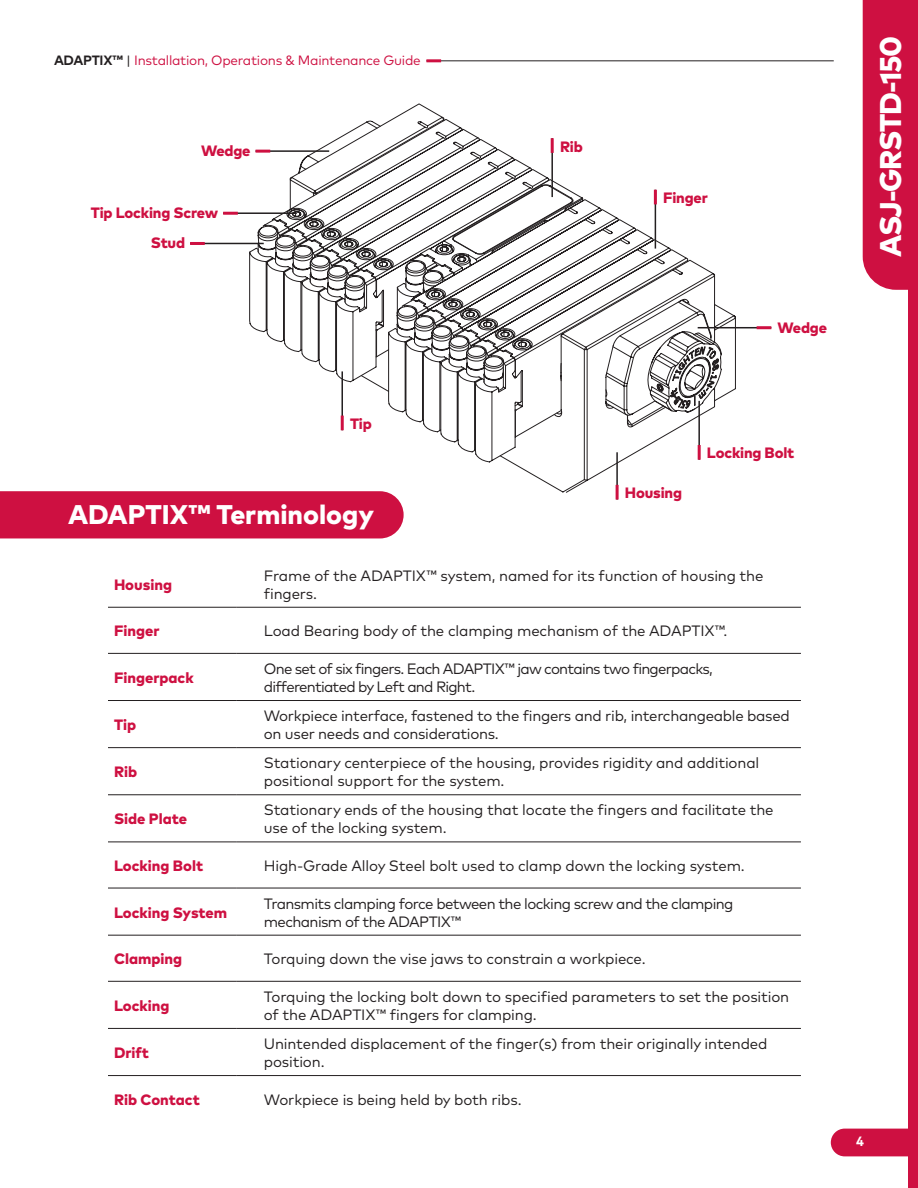
<style>
.page{position:relative;width:918px;height:1188px;background:#fff}
.page>*{position:absolute;margin:0;border:0;box-sizing:border-box;transform-origin:0 0}
.t1{font:800 30px "Mark Pro";letter-spacing:-.045em;color:#fff}
.t2{font:800 27px "Mark Pro";color:#fff}
.t3{font:15px/18px "Mark Pro";letter-spacing:-.01em;color:#231f20}
.t4{font:800 15px "Mark Pro";color:#ce1041}
.t5{font:15px/18px "Mark Pro";letter-spacing:-.05em;color:#231f20}
.t6{font:15px/18px "Mark Pro";letter-spacing:-.04em;color:#231f20}
.t7{font:13.5px "Mark Pro";letter-spacing:-.02em;color:#ce1041}
.t8{font:700 13.5px "Mark Pro";color:#fff}
.s1{font-weight:700;color:#231f20}
.s2{color:#231f20}
</style>
<div class="page">
<hr style="left:426px;top:60px;width:408px;height:1px;background:#231f20">
<hr style="left:426px;top:59px;width:15px;height:3px;background:#ce1041">
<div style="left:863px;top:0;width:45px;height:290px;background:#ce1041"></div>
<div style="left:908px;top:0;width:10px;height:1188px;background:#ce1041"></div>
<div style="left:0;top:491px;width:404px;height:47px;background:#ce1041"></div>
<svg style="left:290px;top:104px;width:446px;height:389px"></svg>
<svg style="left:298px;top:121px;width:424px;height:294px"></svg>
<svg style="left:249px;top:185px;width:469px;height:247px"></svg>
<svg style="left:258px;top:242px;width:264px;height:220px"></svg>
<svg style="left:258px;top:226px;width:246px;height:157px"></svg>
<hr style="left:698px;top:401px;width:2px;height:59px;background:#231f20">
<hr style="left:698px;top:445px;width:3px;height:15px;background:#ce1041">
<hr style="left:616px;top:452px;width:2px;height:48px;background:#231f20">
<hr style="left:616px;top:485px;width:3px;height:15px;background:#ce1041">
<hr style="left:341px;top:371px;width:2px;height:59px;background:#231f20">
<hr style="left:341px;top:416px;width:3px;height:14px;background:#ce1041">
<hr style="left:698px;top:327px;width:73px;height:1px;background:#231f20">
<hr style="left:757px;top:326px;width:14px;height:3px;background:#ce1041">
<hr style="left:655px;top:190px;width:1px;height:59px;background:#231f20">
<hr style="left:654px;top:190px;width:3px;height:14px;background:#ce1041">
<hr style="left:190px;top:243px;width:74px;height:1px;background:#231f20">
<hr style="left:190px;top:242px;width:15px;height:3px;background:#ce1041">
<hr style="left:256px;top:150px;width:73px;height:2px;background:#231f20">
<hr style="left:256px;top:150px;width:14px;height:3px;background:#ce1041">
<hr style="left:223px;top:212px;width:74px;height:2px;background:#231f20">
<hr style="left:223px;top:212px;width:15px;height:3px;background:#ce1041">
<hr style="left:551px;top:138px;width:2px;height:59px;background:#231f20">
<hr style="left:551px;top:138px;width:3px;height:15px;background:#ce1041">
<hr style="left:108px;top:607px;width:129px;height:1px;background:#231f20">
<hr style="left:237px;top:607px;width:564px;height:1px;background:#231f20">
<hr style="left:108px;top:653px;width:129px;height:1px;background:#231f20">
<hr style="left:237px;top:653px;width:564px;height:1px;background:#231f20">
<hr style="left:108px;top:700px;width:129px;height:1px;background:#231f20">
<hr style="left:237px;top:700px;width:564px;height:1px;background:#231f20">
<hr style="left:108px;top:747px;width:129px;height:1px;background:#231f20">
<hr style="left:237px;top:747px;width:564px;height:1px;background:#231f20">
<hr style="left:108px;top:795px;width:129px;height:1px;background:#231f20">
<hr style="left:237px;top:795px;width:564px;height:1px;background:#231f20">
<hr style="left:108px;top:842px;width:129px;height:1px;background:#231f20">
<hr style="left:237px;top:842px;width:564px;height:1px;background:#231f20">
<hr style="left:108px;top:888px;width:129px;height:1px;background:#231f20">
<hr style="left:237px;top:888px;width:564px;height:1px;background:#231f20">
<hr style="left:108px;top:935px;width:129px;height:1px;background:#231f20">
<hr style="left:237px;top:935px;width:564px;height:1px;background:#231f20">
<hr style="left:108px;top:981px;width:129px;height:1px;background:#231f20">
<hr style="left:237px;top:981px;width:564px;height:1px;background:#231f20">
<hr style="left:108px;top:1028px;width:129px;height:1px;background:#231f20">
<hr style="left:237px;top:1028px;width:564px;height:1px;background:#231f20">
<hr style="left:108px;top:1075px;width:129px;height:1px;background:#231f20">
<hr style="left:237px;top:1075px;width:564px;height:1px;background:#231f20">
<div style="left:831px;top:1129px;width:77px;height:27px;background:#ce1041"></div>
<p class="t7" style="left:54px;top:50px;width:368px"><span class="s1">ADAPTIX™</span> <span class="s2">|</span> Installation, Operations &amp; Maintenance Guide</p>
<p class="t4" style="left:201px;top:139px;width:51px">Wedge</p>
<p class="t4" style="left:91px;top:201px;width:129px">Tip Locking Screw</p>
<p class="t4" style="left:151px;top:231px;width:36px">Stud</p>
<p class="t4" style="left:560px;top:135px;width:24px">Rib</p>
<p class="t4" style="left:663px;top:186px;width:46px">Finger</p>
<p class="t4" style="left:778px;top:316px;width:51px">Wedge</p>
<h1 class="t1" style="left:868px;top:257px;width:223px;rotate:-90deg">ASJ-GRSTD-150</h1>
<p class="t4" style="left:350px;top:412px;width:23px">Tip</p>
<p class="t2" style="left:68px;top:494px;width:307px">ADAPTIX™ Terminology</p>
<p class="t4" style="left:625px;top:481px;width:59px">Housing</p>
<p class="t4" style="left:707px;top:441px;width:89px">Locking Bolt</p>
<p class="t4" style="left:114px;top:573px;width:60px">Housing</p>
<p class="t3" style="left:264px;top:565px;width:501px">Frame of the ADAPTIX™ system, named for its function of housing the fingers.</p>
<p class="t4" style="left:114px;top:619px;width:47px">Finger</p>
<p class="t3" style="left:264px;top:621px;width:465px">Load Bearing body of the clamping mechanism of the ADAPTIX™.</p>
<p class="t4" style="left:114px;top:666px;width:81px">Fingerpack</p>
<p class="t5" style="left:264px;top:658px;width:451px">One set of six fingers. Each ADAPTIX™ jaw contains two fingerpacks, differentiated by Left and Right.</p>
<p class="t4" style="left:114px;top:713px;width:24px">Tip</p>
<p class="t3" style="left:264px;top:706px;width:527px">Workpiece interface, fastened to the fingers and rib, interchangeable based on user needs and considerations.</p>
<p class="t4" style="left:114px;top:760px;width:25px">Rib</p>
<p class="t3" style="left:264px;top:753px;width:497px">Stationary centerpiece of the housing, provides rigidity and additional positional support for the system.</p>
<p class="t4" style="left:114px;top:807px;width:75px">Side Plate</p>
<p class="t3" style="left:264px;top:800px;width:511px">Stationary ends of the housing that locate the fingers and facilitate the use of the locking system.</p>
<p class="t4" style="left:114px;top:854px;width:91px">Locking Bolt</p>
<p class="t3" style="left:264px;top:855px;width:483px">High-Grade Alloy Steel bolt used to clamp down the locking system.</p>
<p class="t4" style="left:114px;top:901px;width:115px">Locking System</p>
<p class="t6" style="left:264px;top:893px;width:471px">Transmits clamping force between the locking screw and the clamping mechanism of the ADAPTIX™</p>
<p class="t4" style="left:114px;top:947px;width:70px">Clamping</p>
<p class="t3" style="left:264px;top:949px;width:383px">Torquing down the vise jaws to constrain a workpiece.</p>
<p class="t4" style="left:114px;top:994px;width:57px">Locking</p>
<p class="t3" style="left:264px;top:986px;width:527px">Torquing the locking bolt down to specified parameters to set the position of the ADAPTIX™ fingers for clamping.</p>
<p class="t4" style="left:114px;top:1041px;width:36px">Drift</p>
<p class="t3" style="left:264px;top:1033px;width:505px">Unintended displacement of the finger(s) from their originally intended position.</p>
<p class="t4" style="left:114px;top:1088px;width:87px">Rib Contact</p>
<p class="t3" style="left:264px;top:1089px;width:259px">Workpiece is being held by both ribs.</p>
<p class="t8" style="left:856px;top:1131px;width:9px">4</p>
</div>
